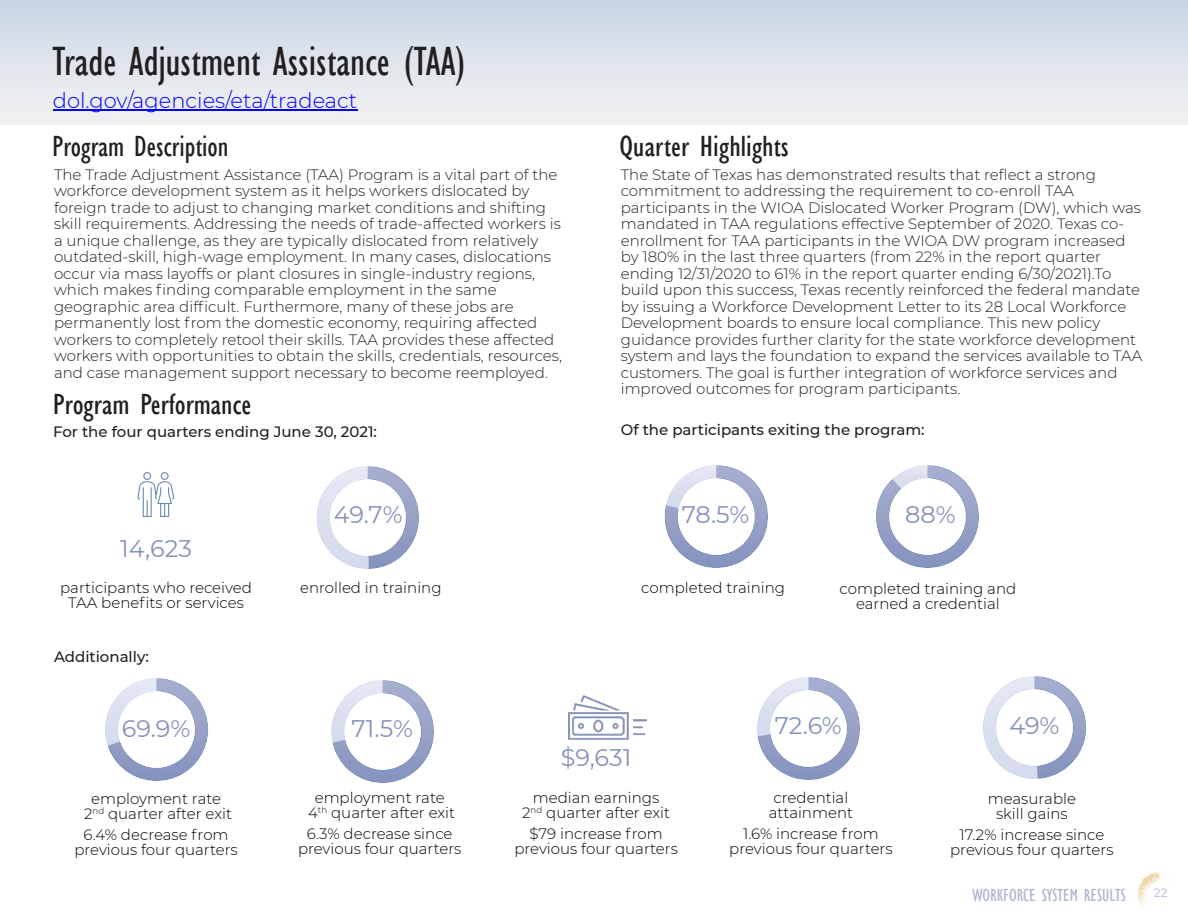
<style>
.page{position:relative;width:1188px;height:918px;background:#fff}
.page>*{position:absolute;margin:0;border:0;box-sizing:border-box;transform-origin:0 0}
.t1{font:condensed 42px "Gill Sans";color:#231f20}
.t2{font:condensed 30px "Gill Sans";color:#231f20;scale:1.06 1}
.t3{font:condensed 30px "Gill Sans";color:#231f20}
.t4{font:24px "Montserrat";color:#8491bb}
.t5{font:300 21px "Montserrat";color:#00f}
.t6{font:condensed 18px "Gill Sans";color:rgb(132 145 187/.67)}
.t7{font:300 15px/16.5px "Montserrat";color:#231f20}
.t8{font:300 15px/15px "Montserrat";color:#000;text-align:center}
.t9{font:500 15px "Montserrat";color:#231f20}
.t10{font:12px "Montserrat";color:rgb(132 145 187/.67)}
</style>
<div class="page">
<img style="left:983px;top:676px;width:103px;height:103px">
<img style="left:757px;top:677px;width:103px;height:103px">
<img style="left:331px;top:680px;width:103px;height:103px">
<img style="left:105px;top:678px;width:103px;height:103px">
<img style="left:876px;top:465px;width:103px;height:103px">
<img style="left:664px;top:465px;width:104px;height:103px">
<img style="left:316px;top:466px;width:103px;height:103px">
<img style="left:1137px;top:872px;width:32px;height:38px">
<img style="left:0;top:0;width:1188px;height:124px">
<hr style="left:53px;top:109px;width:304px;height:1px;background:#00f">
<svg style="left:137px;top:472px;width:37px;height:45px"></svg>
<img style="left:569px;top:695px;width:77px;height:45px">
<h1 class="t1" style="left:53px;top:46px;width:414px">Trade Adjustment Assistance (TAA)</h1>
<h3 class="t5" style="left:53px;top:87px;width:306px">dol.gov/agencies/eta/tradeact</h3>
<h2 class="t3" style="left:52px;top:136px;width:178px">Program Description</h2>
<h2 class="t2" style="left:620px;top:136px;width:161px">Quarter Highlights</h2>
<p class="t7" style="left:54px;top:166px;width:510px">The Trade Adjustment Assistance (TAA) Program is a vital part of the workforce development system as it helps workers dislocated by foreign trade to adjust to changing market conditions and shifting skill requirements. Addressing the needs of trade-affected workers is a unique challenge, as they are typically dislocated from relatively outdated-skill, high-wage employment. In many cases, dislocations occur via mass layoffs or plant closures in single-industry regions, which makes finding comparable employment in the same geographic area difficult. Furthermore, many of these jobs are permanently lost from the domestic economy, requiring affected workers to completely retool their skills. TAA provides these affected workers with opportunities to obtain the skills, credentials, resources, and case management support necessary to become reemployed.</p>
<p class="t7" style="left:621px;top:166px;width:523px">The State of Texas has demonstrated results that reflect a strong commitment to addressing the requirement to co-enroll TAA participants in the WIOA Dislocated Worker Program (DW), which was mandated in TAA regulations effective September of 2020. Texas co&shy;enrollment for TAA participants in the WIOA DW program increased by 180% in the last three quarters (from 22% in the report quarter ending 12/31/2020 to 61% in the report quarter ending 6/30/2021).To build upon this success, Texas recently reinforced the federal mandate by issuing a Workforce Development Letter to its 28 Local Workforce Development boards to ensure local compliance. This new policy guidance provides further clarity for the state workforce development system and lays the foundation to expand the services available to TAA customers. The goal is further integration of workforce services and improved outcomes for program participants.</p>
<h2 class="t2" style="left:53px;top:393px;width:189px">Program Performance</h2>
<p class="t9" style="left:53px;top:423px;width:325px">For the four quarters ending June 30, 2021:</p>
<p class="t9" style="left:621px;top:421px;width:305px">Of the participants exiting the program:</p>
<h3 class="t4" style="left:120px;top:533px;width:73px">14,623</h3>
<p class="t8" style="left:60px;top:580px;width:193px">participants who received<br>TAA benefits or services</p>
<p class="t9" style="left:54px;top:647px;width:96px">Additionally:</p>
<h3 class="t4" style="left:122px;top:714px;width:70px">69.9%</h3>
<p class="t8" style="left:84px;top:791px;width:150px">employment rate<br>2<sup>nd</sup> quarter after exit</p>
<p class="t8" style="left:74px;top:827px;width:165px">6.4% decrease from previous four quarters</p>
<h3 class="t4" style="left:334px;top:500px;width:70px">49.7%</h3>
<p class="t8" style="left:300px;top:580px;width:143px">enrolled in training</p>
<h3 class="t4" style="left:352px;top:713px;width:63px">71.5%</h3>
<p class="t8" style="left:308px;top:790px;width:148px">employment rate<br>4<sup>th</sup> quarter after exit</p>
<p class="t8" style="left:298px;top:826px;width:165px">6.3% decrease since previous four quarters</p>
<h3 class="t4" style="left:682px;top:500px;width:69px">78.5%</h3>
<p class="t8" style="left:641px;top:580px;width:145px">completed training</p>
<h3 class="t4" style="left:905px;top:500px;width:52px">88%</h3>
<p class="t8" style="left:840px;top:581px;width:178px">completed training and earned a credential</p>
<h3 class="t4" style="left:561px;top:743px;width:72px">$9,631</h3>
<p class="t8" style="left:522px;top:790px;width:150px">median earnings<br>2<sup>nd</sup> quarter after exit</p>
<p class="t8" style="left:514px;top:826px;width:165px">$79 increase from previous four quarters</p>
<h3 class="t4" style="left:775px;top:711px;width:68px">72.6%</h3>
<p class="t8" style="left:769px;top:790px;width:86px">credential attainment</p>
<p class="t8" style="left:729px;top:826px;width:165px">1.6% increase from previous four quarters</p>
<h3 class="t4" style="left:1009px;top:711px;width:52px">49%</h3>
<p class="t8" style="left:988px;top:791px;width:90px">measurable skill gains</p>
<p class="t8" style="left:950px;top:827px;width:165px">17.2% increase since previous four quarters</p>
<p class="t6" style="left:972px;top:888px;width:155px">WORKFORCE SYSTEM RESULTS</p>
<p class="t10" style="left:1154px;top:886px;width:15px">22</p>
</div>
